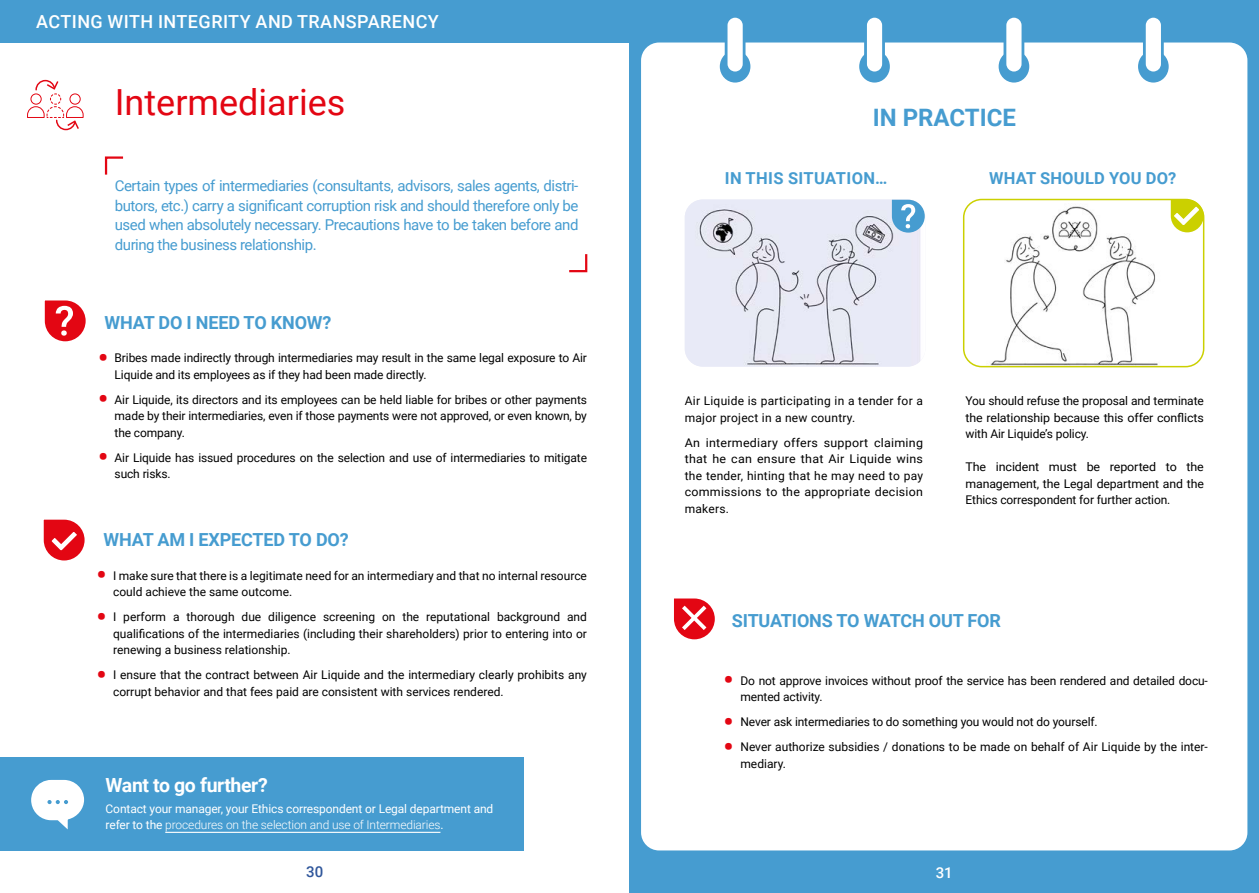
<style>
.page{position:relative;width:1259px;height:893px;background:#fff}
.page>*{position:absolute;margin:0;border:0;box-sizing:border-box;transform-origin:0 0}
.t1{font:36px "Roboto";color:#e30613}
.t2{font:700 24px "Roboto";color:#469cd0}
.t3{font:700 19.5px "Roboto";letter-spacing:-.02em;color:#fff}
.t4{font:700 18px "Roboto";letter-spacing:-.01em;color:#469cd0}
.t5{font:500 18px "Roboto";letter-spacing:.025em;color:#fff}
.t6{font:700 16.5px "Roboto";letter-spacing:.015em;color:#469cd0}
.t7{font:15px/19.5px "Roboto";letter-spacing:-.03em;color:#469cd0;text-align:justify}
.t8{font:500 15px "Roboto";color:#2f569b}
.t9{font:500 15px "Roboto";color:#fff}
.t10{font:12px/16.5px "Roboto";letter-spacing:-.01em;color:#000}
.t11{font:12px/16.5px "Roboto";letter-spacing:-.01em;color:#000;text-align:justify;scale:1.04 1}
.t12{font:12px/16.5px "Roboto";letter-spacing:-.01em;color:#fff}
.t13{font:12px/16.5px "Roboto";letter-spacing:.02em;color:#000}
.s1{font-weight:900;font-size:27px;color:#e30613}
.s2{font-weight:300}
</style>
<div class="page">
<div style="left:0;top:0;width:641px;height:43px;background:#469cd0"></div>
<svg style="left:104px;top:156px;width:20px;height:19px"></svg>
<svg style="left:569px;top:254px;width:19px;height:19px"></svg>
<svg style="left:44px;top:300px;width:42px;height:42px"></svg>
<div style="left:0;top:757px;width:523px;height:93px;background:#469cd0"></div>
<svg style="left:31px;top:780px;width:54px;height:50px"></svg>
<svg style="left:43px;top:519px;width:42px;height:42px"></svg>
<div style="left:629px;top:0;width:630px;height:893px;background:#469cd0"></div>
<div style="left:641px;top:43px;width:606px;height:807px;background:#fff;border-radius:18px"></div>
<div style="left:720px;top:51px;width:30px;height:32px;background:#469cd0;border-radius:50%"></div>
<div style="left:726px;top:16px;width:18px;height:57px;background:#fff;border-radius:9px"></div>
<div style="left:724px;top:15px;width:21px;height:59px;border:3px solid #469cd0;border-radius:9px"></div>
<div style="left:859px;top:51px;width:31px;height:32px;background:#469cd0;border-radius:50%"></div>
<div style="left:865px;top:16px;width:18px;height:57px;background:#fff;border-radius:9px"></div>
<div style="left:864px;top:15px;width:21px;height:59px;border:3px solid #469cd0;border-radius:9px"></div>
<div style="left:998px;top:51px;width:31px;height:32px;background:#469cd0;border-radius:50%"></div>
<div style="left:1005px;top:16px;width:18px;height:57px;background:#fff;border-radius:9px"></div>
<div style="left:1003px;top:15px;width:21px;height:59px;border:3px solid #469cd0;border-radius:9px"></div>
<div style="left:1138px;top:51px;width:30px;height:32px;background:#469cd0;border-radius:50%"></div>
<div style="left:1144px;top:16px;width:18px;height:57px;background:#fff;border-radius:9px"></div>
<div style="left:1143px;top:15px;width:20px;height:59px;border:3px solid #469cd0;border-radius:9px"></div>
<svg style="left:674px;top:598px;width:41px;height:42px"></svg>
<img style="left:963px;top:199px;width:239px;height:168px">
<div style="left:963px;top:199px;width:241px;height:168px;border:2px solid #cbd000;border-radius:18px"></div>
<svg style="left:1170px;top:200px;width:33px;height:32px"></svg>
<img style="left:685px;top:199px;width:240px;height:168px">
<svg style="left:892px;top:200px;width:32px;height:33px"></svg>
<svg style="left:27px;top:79px;width:57px;height:52px"></svg>
<hr style="left:165px;top:832px;width:275px;height:1px;background:#fff">
<p class="t5" style="left:36px;top:9px;width:404px">ACTING WITH INTEGRITY AND TRANSPARENCY</p>
<p class="t1" style="left:115px;top:77px;width:232px">Intermediaries</p>
<p class="t7" style="left:115px;top:176px;width:465px">Certain types of intermediaries (consultants, advisors, sales agents, distri&shy;butors, etc.) carry a significant corruption risk and should therefore only be used when absolutely necessary. Precautions have to be taken before and during the business relationship.</p>
<p class="t4" style="left:105px;top:310px;width:228px">WHAT DO I NEED TO KNOW?</p>
<p class="t10" style="left:115px;top:349px;width:474px;text-indent:-16px"><span class="s1">•</span> Bribes made indirectly through intermediaries may result in the same legal exposure to Air<br>Liquide and its employees as if they had been made directly.</p>
<p class="t10" style="left:115px;top:391px;width:474px;text-align:justify;text-indent:-16px"><span class="s1">•</span> Air Liquide, its directors and its employees can be held liable for bribes or other payments made by their intermediaries, even if those payments were not approved, or even known, by the company.</p>
<p class="t10" style="left:115px;top:449px;width:474px;text-indent:-16px"><span class="s1">•</span> Air Liquide has issued procedures on the selection and use of intermediaries to mitigate such risks.</p>
<p class="t4" style="left:104px;top:527px;width:247px">WHAT AM I EXPECTED TO DO?</p>
<p class="t10" style="left:113px;top:567px;width:475px;text-indent:-16px"><span class="s1">•</span> I make sure that there is a legitimate need for an intermediary and that no internal resource could achieve the same outcome.</p>
<p class="t10" style="left:113px;top:608px;width:475px;text-align:justify;text-indent:-16px"><span class="s1">•</span> I perform a thorough due diligence screening on the reputational background and qualifications of the intermediaries (including their shareholders) prior to entering into or renewing a business relationship.</p>
<p class="t10" style="left:113px;top:666px;width:475px;text-indent:-16px"><span class="s1">•</span> I ensure that the contract between Air Liquide and the intermediary clearly prohibits any corrupt behavior and that fees paid are consistent with services rendered.</p>
<p class="t3" style="left:106px;top:771px;width:164px">Want to go further?</p>
<p class="t12" style="left:106px;top:800px;width:389px">Contact your manager, your Ethics correspondent or Legal department and refer to the <span class="s2">procedures on the selection and use of Intermediaries</span>.</p>
<p class="t2" style="left:873px;top:100px;width:145px">IN PRACTICE</p>
<p class="t6" style="left:725px;top:167px;width:164px">IN THIS SITUATION…</p>
<p class="t6" style="left:989px;top:167px;width:189px">WHAT SHOULD YOU DO?</p>
<p class="t13" style="left:685px;top:392px;width:240px">Air Liquide is participating in a tender for a major project in a new country.</p>
<p class="t11" style="left:685px;top:434px;width:230px">An intermediary offers support claiming that he can ensure that Air Liquide wins the tender, hinting that he may need to pay commissions to the appropriate decision makers.</p>
<p class="t10" style="left:965px;top:392px;width:240px;text-align:justify">You should refuse the proposal and terminate the relationship because this offer conflicts with Air Liquide’s policy.</p>
<p class="t11" style="left:965px;top:458px;width:231px">The incident must be reported to the management, the Legal department and the Ethics correspondent for further action.</p>
<p class="t4" style="left:732px;top:608px;width:270px">SITUATIONS TO WATCH OUT FOR</p>
<p class="t10" style="left:740px;top:672px;width:469px;text-indent:-17px"><span class="s1">•</span> Do not approve invoices without proof the service has been rendered and detailed docu&shy;mented activity.</p>
<p class="t10" style="left:723px;top:713px;width:376px"><span class="s1">•</span> Never ask intermediaries to do something you would not do yourself.</p>
<p class="t10" style="left:740px;top:738px;width:469px;text-indent:-17px"><span class="s1">•</span> Never authorize subsidies / donations to be made on behalf of Air Liquide by the inter&shy;mediary.</p>
<p class="t8" style="left:306px;top:861px;width:19px">30</p>
<p class="t9" style="left:935px;top:862px;width:19px">31</p>
</div>
